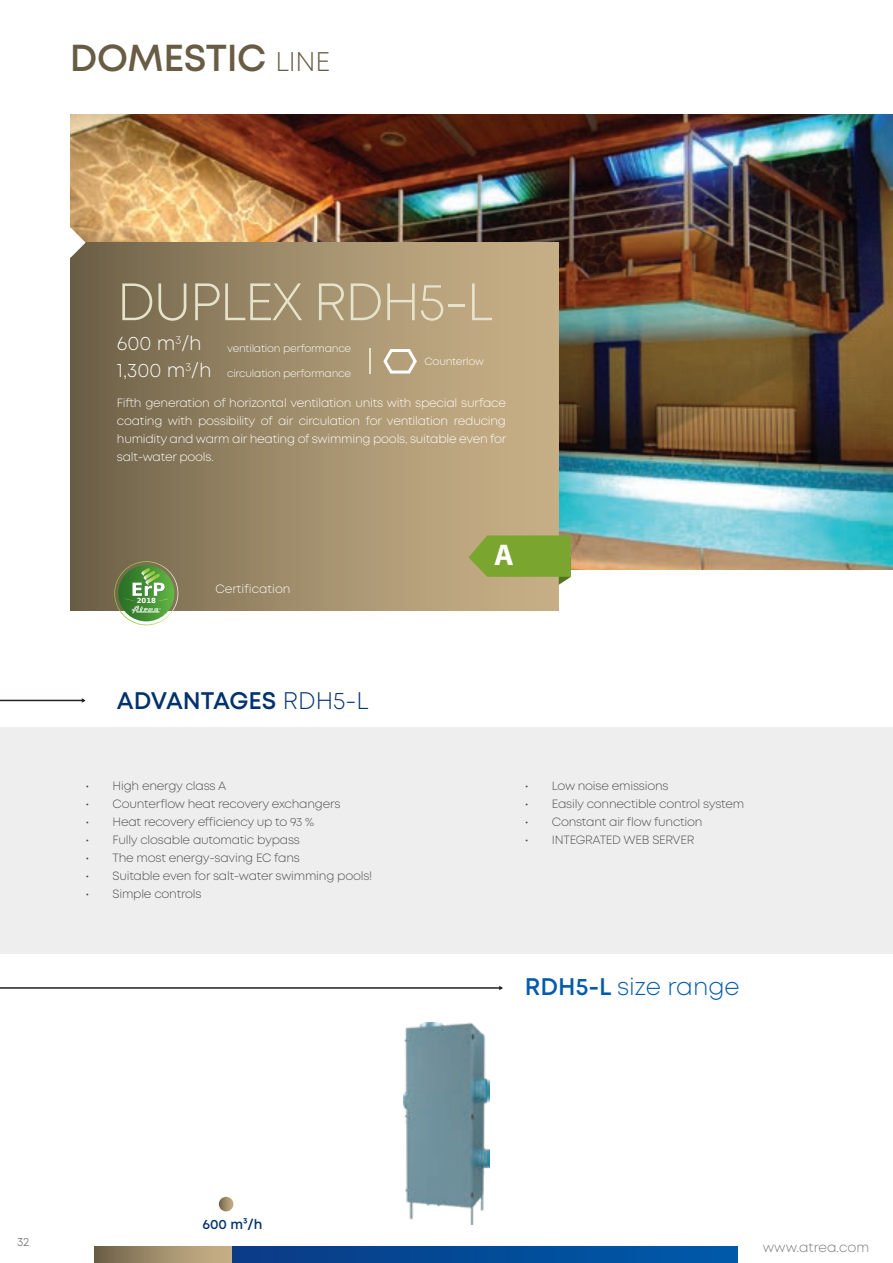
<style>
.page{position:relative;width:893px;height:1263px;background:#fff}
.page>*{position:absolute;margin:0;border:0;box-sizing:border-box;transform-origin:0 0}
.t1{font:300 52.5px "Mont";letter-spacing:-.03em;color:#e5e3cb}
.t2{font:600 37.5px "Mont";letter-spacing:-.01em;color:#685c44}
.t3{font:700 30px "Myriad Pro";color:#fff}
.t4{font:600 24px "Mont";color:#00326d}
.t5{font:300 24px "Mont";color:#015aaa}
.t6{font:300 19.5px "Mont";color:#fff}
.t7{font:300 13.5px "Mont";color:#76787b}
.t8{font:600 13.5px "Mont";color:#00326d}
.t9{font:300 12px "Mont";letter-spacing:-.02em;color:#4b4c4d}
.t10{font:300 12px/18px "Mont";letter-spacing:-.02em;color:#fff;text-align:justify}
.t11{font:300 12px "Mont";color:#fff}
.t12{font:12px "Mont";color:#76787b}
.t13{font:300 10.5px "Mont";letter-spacing:-.02em;color:#fff}
.t14{font:700 6.9px "DejaVu Sans";color:#fff}
.s1{font-weight:300;font-size:27px}
.s2{font-weight:300}
.s3{font-weight:400}
.s4{font-weight:600}
</style>
<div class="page">
<img style="left:70px;top:115px;width:823px;height:455px">
<hr style="left:892px;top:727px;width:1px;height:226px;background:#eeeeef">
<div style="left:0;top:727px;width:892px;height:226px;background:#eeeeef"></div>
<hr style="left:0;top:987px;width:502px;height:2px;background:#231f20">
<div style="left:70px;top:243px;width:489px;height:367px;background:linear-gradient(to right,#70634a,#d0b78d)"></div>
<svg style="left:70px;top:227px;width:16px;height:31px"></svg>
<img style="left:403px;top:1022px;width:87px;height:203px">
<svg style="left:114px;top:561px;width:64px;height:64px"></svg>
<svg style="left:468px;top:535px;width:103px;height:50px;background:#8ba745"></svg>
<svg style="left:219px;top:1197px;width:14px;height:14px"></svg>
<svg style="left:232px;top:1247px;width:506px;height:16px;background:#044a97"></svg>
<div style="left:94px;top:1247px;width:138px;height:16px;background:linear-gradient(to right,#70634a,#cfb68c)"></div>
<hr style="left:369px;top:348px;width:2px;height:26px;background:#e5e3cb">
<svg style="left:382px;top:347px;width:37px;height:29px"></svg>
<hr style="left:0;top:700px;width:84px;height:1px;background:#231f20">
<p class="t2" style="left:70px;top:34px;width:262px">DOMESTIC <span class="s1">LINE</span></p>
<p class="t1" style="left:117px;top:269px;width:378px">DUPLEX RDH5-L</p>
<p class="t13" style="left:425px;top:355px;width:61px">Counterlow</p>
<p class="t6" style="left:117px;top:331px;width:86px">600 m<sup>3</sup>/h</p>
<p class="t6" style="left:117px;top:358px;width:96px">1,300 m<sup>3</sup>/h</p>
<p class="t13" style="left:227px;top:342px;width:126px">ventilation performance</p>
<p class="t13" style="left:227px;top:367px;width:126px">circulation performance</p>
<p class="t10" style="left:117px;top:394px;width:391px">Fifth generation of horizontal ventilation units with special surface coating with possibility of air circulation for ventilation reducing humidity and warm air heating of swimming pools, suitable even for salt-water pools.</p>
<p class="t14" style="left:137px;top:595px;width:21px">2018</p>
<p class="t11" style="left:215px;top:582px;width:77px">Certification</p>
<p class="t3" style="left:494px;top:538px;width:21px">A</p>
<p class="t4" style="left:117px;top:685px;width:253px">ADVANTAGES <span class="s2">RDH5-L</span></p>
<p class="t9" style="left:86px;top:779px;width:142px"><span class="s3">•</span> High energy class A</p>
<p class="t9" style="left:86px;top:797px;width:256px"><span class="s3">•</span> Counterflow heat recovery exchangers</p>
<p class="t9" style="left:86px;top:815px;width:230px"><span class="s3">•</span> Heat recovery efficiency up to 93 %</p>
<p class="t9" style="left:86px;top:833px;width:216px"><span class="s3">•</span> Fully closable automatic bypass</p>
<p class="t9" style="left:86px;top:851px;width:216px"><span class="s3">•</span> The most energy-saving EC fans</p>
<p class="t9" style="left:86px;top:869px;width:288px"><span class="s3">•</span> Suitable even for salt-water swimming pools!</p>
<p class="t9" style="left:86px;top:887px;width:117px"><span class="s3">•</span> Simple controls</p>
<p class="t9" style="left:525px;top:779px;width:145px"><span class="s3">•</span> Low noise emissions</p>
<p class="t9" style="left:525px;top:797px;width:221px"><span class="s3">•</span> Easily connectible control system</p>
<p class="t9" style="left:525px;top:815px;width:179px"><span class="s3">•</span> Constant air flow function</p>
<p class="t9" style="left:525px;top:833px;width:171px"><span class="s3">•</span> INTEGRATED WEB SERVER</p>
<p class="t5" style="left:525px;top:971px;width:216px"><span class="s4">RDH5-L</span> size range</p>
<p class="t12" style="left:17px;top:1234px;width:14px">32</p>
<p class="t8" style="left:202px;top:1216px;width:62px">600 m3/h</p>
<p class="t7" style="left:763px;top:1238px;width:108px">www.atrea.com</p>
</div>
